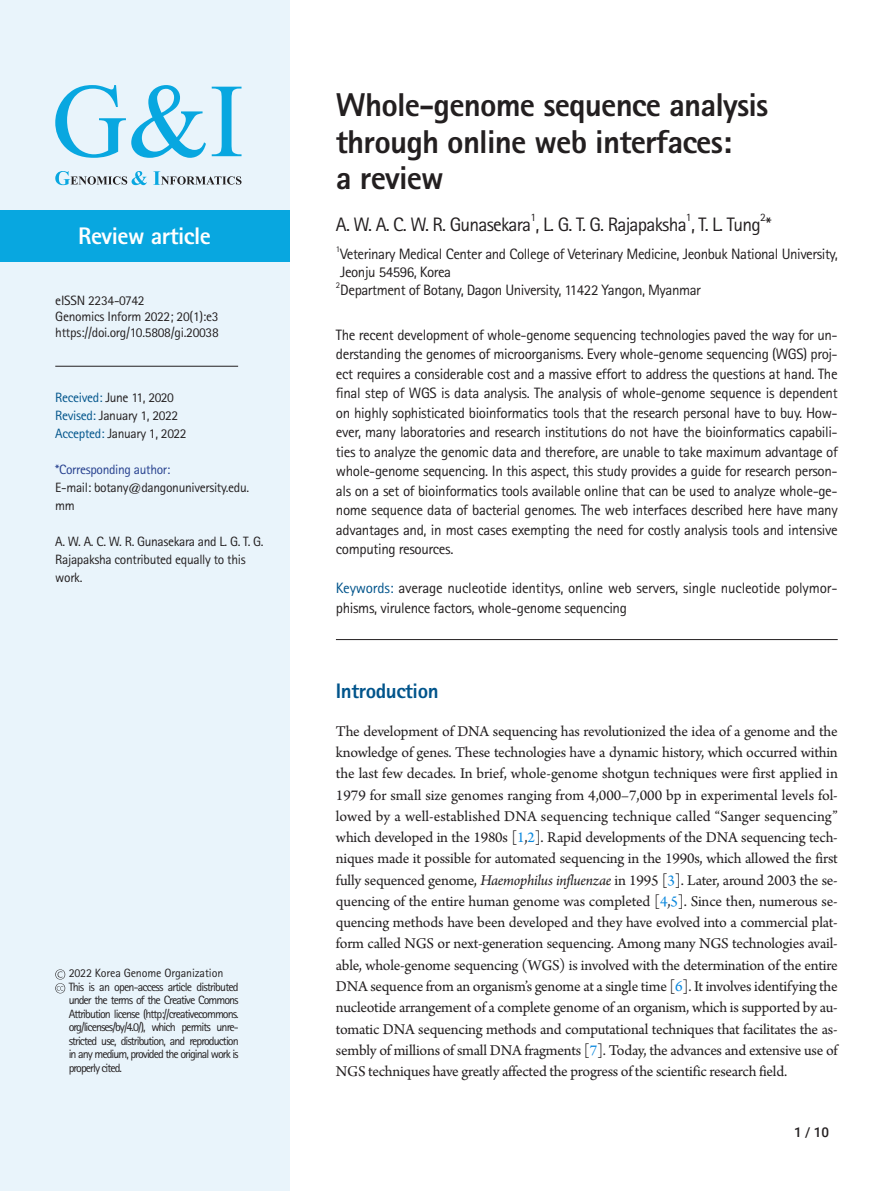
<style>
.page{position:relative;width:893px;height:1191px;background:#fff}
.page>*{position:absolute;margin:0;border:0;box-sizing:border-box;transform-origin:0 0}
.article-title{font:800 33px/36.3px "Rotis Sans Serif Std";letter-spacing:-.025em;color:#231f20}
.subject{font:800 24px "Rotis Sans Serif Std";letter-spacing:-.02em;color:#fff}
.body-title{font:800 21px "Rotis Sans Serif Std";letter-spacing:-.02em;color:#00548b}
.contrib-group{font:19.5px "Rotis Sans Serif Std";letter-spacing:-.04em;color:#231f20}
.body{font:15.75px/21.3px "Arno Pro";letter-spacing:-.015em;color:#231f20;text-align:justify}
.abstract{font:15px/19.5px "Rotis Sans Serif Std";letter-spacing:-.025em;color:#231f20;text-align:justify}
.aff{font:15px/18px "Rotis Sans Serif Std";letter-spacing:-.03em;color:#231f20}
.date-published{font:13.5px/18px "Rotis Sans Serif Std";letter-spacing:-.025em;color:#231f20}
.doi{font:13.5px "Rotis Sans Serif Std";letter-spacing:-.02em;color:#231f20}
.date-published-2{font:13.5px "Rotis Sans Serif Std";letter-spacing:-.025em;color:#253f8e}
.t1{font:500 13.5px "Roboto";color:#231f20}
.t2{font:12px/13.5px "Rotis Sans Serif Std";letter-spacing:-.08em;color:#231f20}
.contrib-group-2{font:11.4px "Rotis Sans Serif Std";color:#231f20}
.aff-2{font:8.7px "Rotis Sans Serif Std";color:#231f20}
.s1{color:#00548b}
.s2{color:#0b88de}
.s3{font-style:italic}
</style>
<div class="page">
<div style="left:0;top:0;width:289px;height:1191px;background:#e9f4fb"></div>
<svg style="left:55px;top:171px;width:187px;height:14px"></svg>
<svg style="left:55px;top:85px;width:151px;height:73px"></svg>
<svg style="left:212px;top:87px;width:30px;height:69px"></svg>
<hr style="left:55px;top:366px;width:183px;height:1px;background:#231f20">
<svg style="left:55px;top:969px;width:10px;height:24px"></svg>
<div style="left:0;top:210px;width:289px;height:51px;background:#08a7e0"></div>
<hr style="left:336px;top:639px;width:502px;height:1px;background:#231f20">
<p class="article-title" style="left:336px;top:86px;width:434px">Whole-genome sequence analysis through online web interfaces:<br>a review</p>
<p class="contrib-group" style="left:336px;top:212px;width:437px">A. W. A. C. W. R. Gunasekara , L. G. T. G. Rajapaksha , T. L. Tung *</p>
<p class="contrib-group-2" style="left:530px;top:211px;width:7px">1</p>
<p class="contrib-group-2" style="left:686px;top:211px;width:7px">1</p>
<p class="contrib-group-2" style="left:760px;top:211px;width:7px">2</p>
<p class="subject" style="left:78px;top:220px;width:134px">Review article</p>
<p class="aff-2" style="left:336px;top:243px;width:6px">1</p>
<p class="aff" style="left:340px;top:244px;width:499px">Veterinary Medical Center and College of Veterinary Medicine, Jeonbuk National University,<br>Jeonju 54596, Korea</p>
<p class="aff-2" style="left:336px;top:279px;width:6px">2</p>
<p class="aff" style="left:340px;top:280px;width:362px">Department of Botany, Dagon University, 11422 Yangon, Myanmar</p>
<p class="doi" style="left:55px;top:292px;width:91px">eISSN 2234-0742</p>
<p class="doi" style="left:55px;top:308px;width:165px">Genomics Inform 2022; 20(1):e3</p>
<p class="doi" style="left:55px;top:324px;width:165px">https://doi.org/10.5808/gi.20038</p>
<p class="abstract" style="left:336px;top:325px;width:503px">The recent development of whole-genome sequencing technologies paved the way for un&shy;derstanding the genomes of microorganisms. Every whole-genome sequencing (WGS) proj&shy;ect requires a considerable cost and a massive effort to address the questions at hand. The final step of WGS is data analysis. The analysis of whole-genome sequence is dependent on highly sophisticated bioinformatics tools that the research personal have to buy. How&shy;ever, many laboratories and research institutions do not have the bioinformatics capabili&shy;ties to analyze the genomic data and therefore, are unable to take maximum advantage of whole-genome sequencing. In this aspect, this study provides a guide for research person&shy;als on a set of bioinformatics tools available online that can be used to analyze whole-ge&shy;nome sequence data of bacterial genomes. The web interfaces described here have many advantages and, in most cases exempting the need for costly analysis tools and intensive computing resources.</p>
<p class="abstract" style="left:336px;top:578px;width:503px"><span class="s1">Keywords:</span> average nucleotide identitys, online web servers, single nucleotide polymor&shy;phisms, virulence factors, whole-genome sequencing</p>
<p class="date-published" style="left:55px;top:388px;width:120px"><span class="s1">Received:</span> June 11, 2020</p>
<p class="date-published" style="left:55px;top:406px;width:124px"><span class="s1">Revised:</span> January 1, 2022</p>
<p class="date-published" style="left:55px;top:424px;width:133px"><span class="s1">Accepted:</span> January 1, 2022</p>
<p class="date-published-2" style="left:55px;top:461px;width:117px">*Corresponding author:</p>
<p class="date-published" style="left:55px;top:478px;width:195px">E-mail: botany@dangonuniversity.edu. mm</p>
<p class="date-published" style="left:55px;top:532px;width:210px">A. W. A. C. W. R. Gunasekara and L. G. T. G.<br>Rajapaksha contributed equally to this work.</p>
<p class="t2" style="left:69px;top:966px;width:172px">2022 Korea Genome Organization This is an open-access article distributed under the terms of the Creative Commons Attribution license (http://creativecommons. org/licenses/by/4.0/), which permits unre&shy;stricted use, distribution, and reproduction in any medium, provided the original work is properly cited.</p>
<p class="body-title" style="left:336px;top:678px;width:104px">Introduction</p>
<p class="body" style="left:336px;top:721px;width:503px">The development of DNA sequencing has revolutionized the idea of a genome and the knowledge of genes. These technologies have a dynamic history, which occurred within the last few decades. In brief, whole-genome shotgun techniques were first applied in 1979 for small size genomes ranging from 4,000–7,000 bp in experimental levels fol&shy;lowed by a well-established DNA sequencing technique called “Sanger sequencing” which developed in the 1980s [<span class="s2">1</span>,<span class="s2">2</span>]. Rapid developments of the DNA sequencing tech&shy;niques made it possible for automated sequencing in the 1990s, which allowed the first fully sequenced genome, <span class="s3">Haemophilus influenzae</span> in 1995 [<span class="s2">3</span>]. Later, around 2003 the se&shy;quencing of the entire human genome was completed [<span class="s2">4</span>,<span class="s2">5</span>]. Since then, numerous se&shy;quencing methods have been developed and they have evolved into a commercial plat&shy;form called NGS or next-generation sequencing. Among many NGS technologies avail&shy;able, whole-genome sequencing (WGS) is involved with the determination of the entire DNA sequence from an organism’s genome at a single time [<span class="s2">6</span>]. It involves identifying the nucleotide arrangement of a complete genome of an organism, which is supported by au&shy;tomatic DNA sequencing methods and computational techniques that facilitates the as&shy;sembly of millions of small DNA fragments [<span class="s2">7</span>]. Today, the advances and extensive use of NGS techniques have greatly affected the progress of the scientific research field.</p>
<p class="t1" style="left:794px;top:1123px;width:37px">1 / 10</p>
</div>
